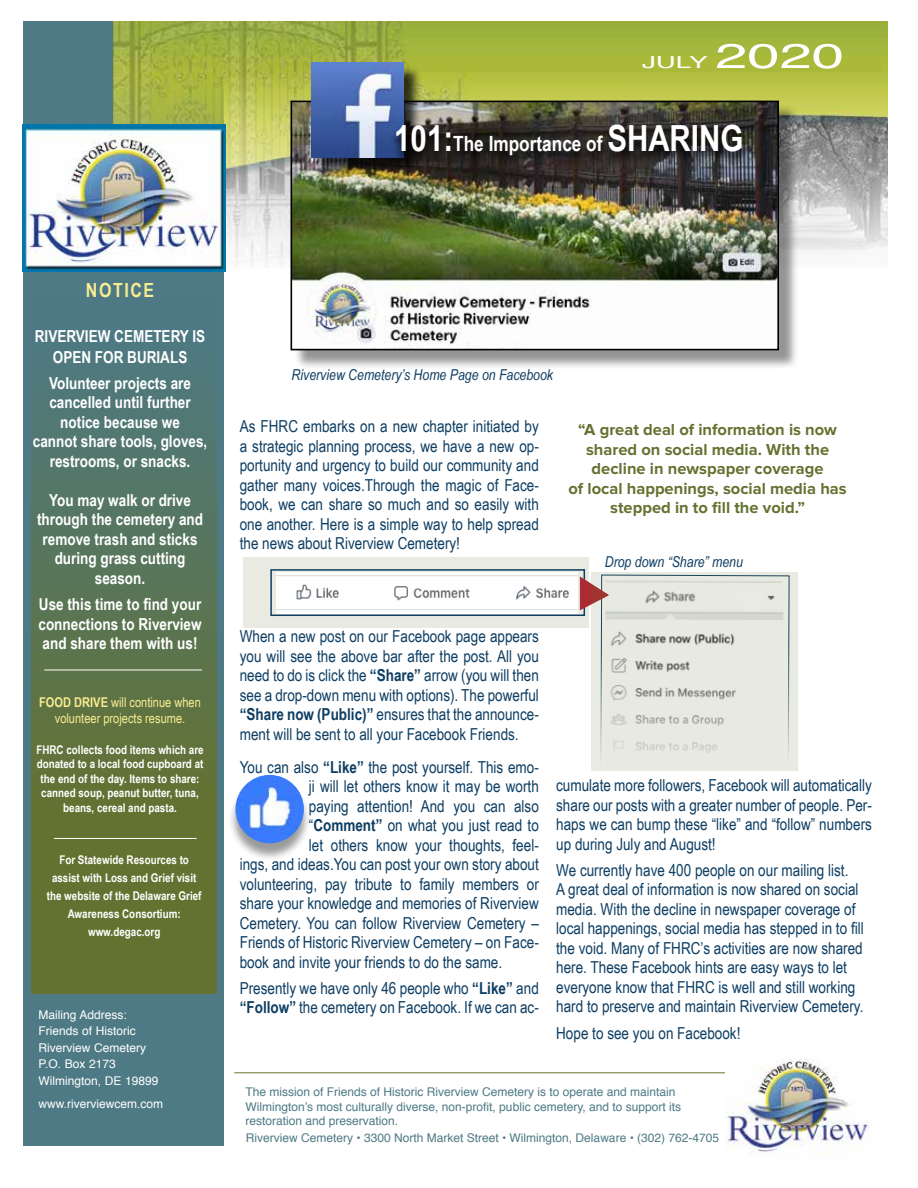
<style>
.page{position:relative;width:918px;height:1188px;background:#fff}
.page>*{position:absolute;margin:0;border:0;box-sizing:border-box;transform-origin:0 0}
.t1{font:700 21px "Arial Narrow";color:#fff}
.t2{font:700 19.5px "Arial Narrow";letter-spacing:.08em;color:#f9ec92}
.t3{font:16.5px/19.5px "Arial Narrow";color:#0e3e63;text-align:justify}
.t4{font:700 16.5px/19.5px "Arial Narrow";color:#fff;text-align:center}
.t5{font:700 16.5px/19.5px "Proxima Nova";color:#647231;text-align:center}
.t6{font:16.5px "Helvetica";color:#fff;scale:1.68 1}
.t7{font:italic 15px "Arial Narrow";color:#0e3e63}
.t8{font:13.5px/16.2px "Arial Narrow";color:#f9ec92;text-align:center}
.t9{font:700 12px/14.4px "Arial Narrow";color:#fff;text-align:center}
.t10{font:12px/14.4px "Helvetica";color:#4e7a85}
.t11{font:12px/16.5px "Helvetica";color:#fff}
.s1{font-size:34.5px}
.s2{font-size:36px}
.s3{font-weight:700}
</style>
<div class="page">
<div style="left:243px;top:557px;width:345px;height:70px;background:#e9ebe2"></div>
<hr style="left:234px;top:1072px;width:510px;height:1px;background:#647231">
<img style="left:726px;top:1058px;width:143px;height:96px">
<div style="left:23px;top:22px;width:201px;height:1124px;background:#4e7a85"></div>
<div style="left:31px;top:295px;width:185px;height:699px;background:linear-gradient(to bottom,#4e7983,#697120)"></div>
<img style="left:113px;top:22px;width:774px;height:246px">
<img style="left:22px;top:125px;width:204px;height:146px">
<hr style="left:54px;top:838px;width:143px;height:1px;background:#fff">
<hr style="left:44px;top:670px;width:158px;height:1px;background:#fff">
<div style="left:228px;top:778px;width:83px;height:83px;background:#000;opacity:.4"></div>
<img style="left:235px;top:775px;width:69px;height:68px;border-radius:34px">
<div style="left:294px;top:104px;width:505px;height:266px;background:#000;opacity:.42"></div>
<img style="left:294px;top:104px;width:482px;height:243px">
<div style="left:291px;top:101px;width:488px;height:249px;border:2px solid #000"></div>
<div style="left:314px;top:65px;width:108px;height:111px;background:#000;opacity:.75"></div>
<img style="left:311px;top:63px;width:92px;height:94px">
<svg style="left:389px;top:124px;width:361px;height:46px;background:#2a2828"></svg>
<img style="left:276px;top:572px;width:302px;height:41px">
<div style="left:270px;top:569px;width:315px;height:47px;border:2px solid #0e3e63"></div>
<svg style="left:579px;top:574px;width:13px;height:193px"></svg>
<svg style="left:592px;top:572px;width:206px;height:199px;background:#e0e1d9"></svg>
<p class="t6" style="left:642px;top:49px;width:122px">JULY <span class="s1">2020</span></p>
<p class="t1" style="left:394px;top:128px;width:351px"><span class="s2">101:</span>The Importance of <span class="s2">SHARING</span></p>
<p class="t2" style="left:86px;top:276px;width:70px">NOTICE</p>
<p class="t4" style="left:35px;top:324px;width:172px;line-height:21px">RIVERVIEW CEMETERY IS<br>OPEN FOR BURIALS</p>
<p class="t4" style="left:33px;top:372px;width:176px">Volunteer projects are cancelled until further notice because we<br>cannot share tools, gloves, restrooms, or snacks.</p>
<p class="t4" style="left:37px;top:489px;width:168px">You may walk or drive through the cemetery and remove trash and sticks during grass cutting season.</p>
<p class="t4" style="left:39px;top:594px;width:165px;text-align:justify">Use this time to find your connections to Riverview and share them with us!</p>
<p class="t8" style="left:39px;top:694px;width:163px"><span class="s3">FOOD DRIVE</span> will continue when volunteer projects resume.</p>
<p class="t9" style="left:36px;top:742px;width:169px">FHRC collects food items which are donated to a local food cupboard at the end of the day. Items to share: canned soup, peanut butter, tuna, beans, cereal and pasta.</p>
<p class="t9" style="left:47px;top:850px;width:156px;line-height:18px">For Statewide Resources to assist with Loss and Grief visit the website of the Delaware Grief<br>Awareness Consortium: www.degac.org</p>
<p class="t11" style="left:39px;top:1007px;width:122px">Mailing Address:<br>Friends of Historic<br>Riverview Cemetery<br>P.O. Box 2173<br>Wilmington, DE 19899</p>
<p class="t11" style="left:39px;top:1096px;width:126px">www.riverviewcem.com</p>
<p class="t7" style="left:292px;top:365px;width:263px">Riverview Cemetery’s Home Page on Facebook</p>
<p class="t3" style="left:240px;top:416px;width:301px">As FHRC embarks on a new chapter initiated by a strategic planning process, we have a new op&shy;portunity and urgency to build our community and gather many voices.Through the magic of Face&shy;book, we can share so much and so easily with one another. Here is a simple way to help spread the news about Riverview Cemetery!</p>
<p class="t5" style="left:568px;top:421px;width:280px">“A great deal of information is now shared on social media. With the decline in newspaper coverage<br>of local happenings, social media has stepped in to fill the void.”</p>
<p class="t7" style="left:605px;top:551px;width:140px">Drop down “Share” menu</p>
<p class="t3" style="left:240px;top:626px;width:301px">When a new post on our Facebook page appears you will see the above bar after the post. All you need to do is click the <span class="s3">“Share”</span> arrow (you will then see a drop-down menu with options). The powerful <span class="s3">“Share now (Public)”</span> ensures that the announce&shy;ment will be sent to all your Facebook Friends.</p>
<p class="t3" style="left:240px;top:756px;width:301px">You can also <span class="s3">“Like”</span> the post yourself. This emo-</p>
<p class="t3" style="left:309px;top:776px;width:232px">ji will let others know it may be worth</p>
<p class="t3" style="left:309px;top:795px;width:232px">paying attention! And you can also</p>
<p class="t3" style="left:309px;top:815px;width:232px">“<span class="s3">Comment”</span> on what you just read to</p>
<p class="t3" style="left:309px;top:834px;width:231px">let others know your thoughts, feel-</p>
<p class="t3" style="left:240px;top:854px;width:301px">ings, and ideas.You can post your own story about</p>
<p class="t3" style="left:240px;top:874px;width:301px">volunteering, pay tribute to family members or</p>
<p class="t3" style="left:240px;top:893px;width:301px">share your knowledge and memories of Riverview</p>
<p class="t3" style="left:240px;top:913px;width:301px">Cemetery. You can follow Riverview Cemetery –</p>
<p class="t3" style="left:240px;top:932px;width:301px">Friends of Historic Riverview Cemetery – on Face-</p>
<p class="t3" style="left:240px;top:952px;width:264px">book and invite your friends to do the same.</p>
<p class="t3" style="left:240px;top:978px;width:301px">Presently we have only 46 people who <span class="s3">“Like”</span> and <span class="s3">“Follow”</span> the cemetery on Facebook. If we can ac-</p>
<p class="t3" style="left:556px;top:775px;width:317px">cumulate more followers, Facebook will automatically share our posts with a greater number of people. Per&shy;haps we can bump these “like” and “follow” numbers up during July and August!</p>
<p class="t3" style="left:556px;top:860px;width:309px;text-align:left">We currently have 400 people on our mailing list.<br>A great deal of information is now shared on social media. With the decline in newspaper coverage of local happenings, social media has stepped in to fill the void. Many of FHRC’s activities are now shared here. These Facebook hints are easy ways to let everyone know that FHRC is well and still working hard to preserve and maintain Riverview Cemetery.</p>
<p class="t3" style="left:556px;top:1022px;width:186px">Hope to see you on Facebook!</p>
<p class="t10" style="left:245px;top:1085px;width:437px">The mission of Friends of Historic Riverview Cemetery is to operate and maintain<br>Wilmington’s most culturally diverse, non-profit, public cemetery, and to support its restoration and preservation.</p>
<p class="t10" style="left:246px;top:1131px;width:475px">Riverview Cemetery • 3300 North Market Street • Wilmington, Delaware • (302) 762-4705</p>
</div>
